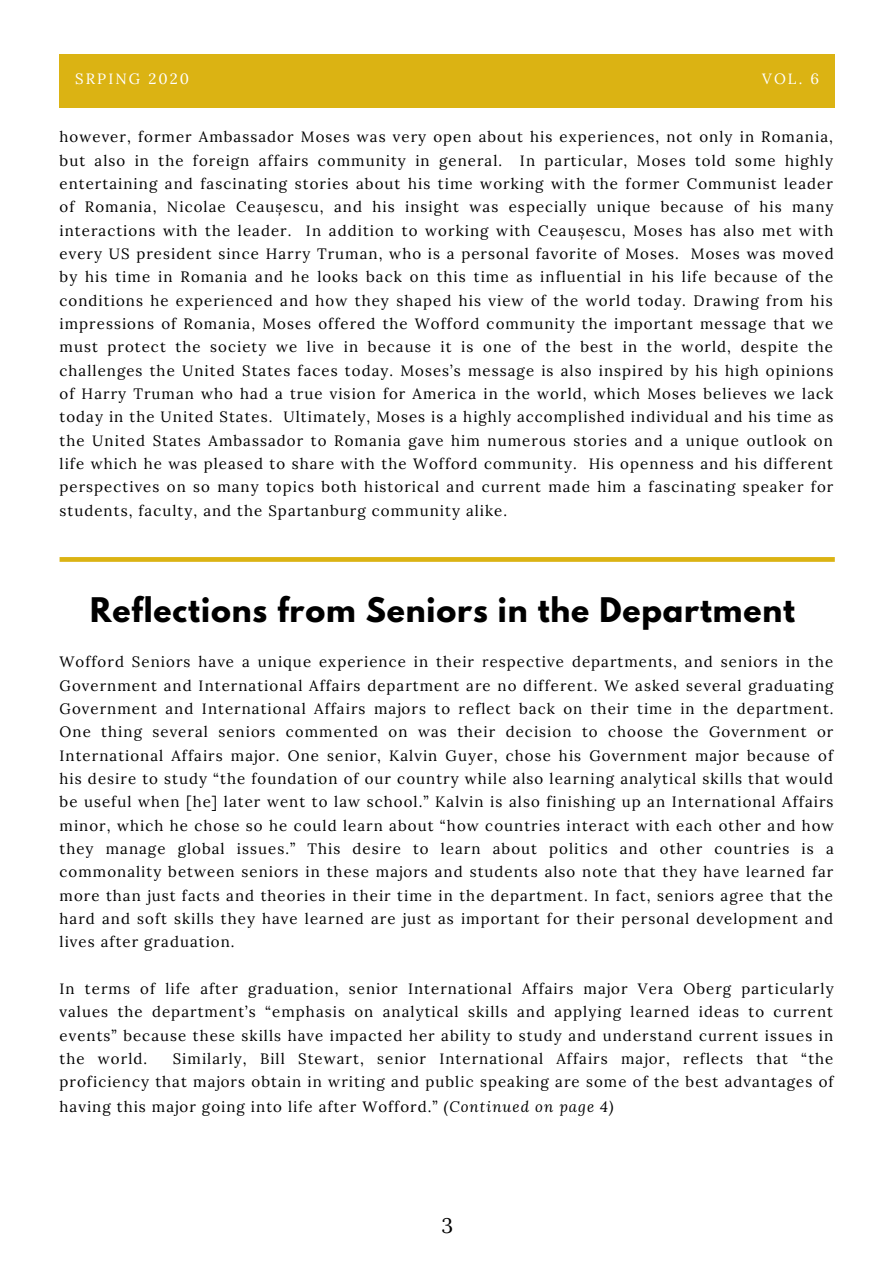
<style>
.page{position:relative;width:894px;height:1264px;background:#fff}
.page>*{position:absolute;margin:0;border:0;box-sizing:border-box;transform-origin:0 0}
.t1{font:700 30px "League Spartan";letter-spacing:.03em;color:#000}
.t2{font:21px "Lora";color:#000}
.t3{font:15px/23.2px "Lora";letter-spacing:.07em;color:#000;text-align:justify}
.t4{font:14.85px "Lora";letter-spacing:.14em;color:#fff}
.s1{font-style:italic}
</style>
<div class="page">
<div style="left:60px;top:54px;width:774px;height:53px;background:#dbb313"></div>
<svg style="left:60px;top:557px;width:774px;height:5px;background:#dcb61d"></svg>
<p class="t4" style="left:75px;top:69px;width:115px">SRPING 2020</p>
<p class="t4" style="left:762px;top:69px;width:58px">VOL. 6</p>
<p class="t3" style="left:59px;top:125px;width:775px">however, former Ambassador Moses was very open about his experiences, not only in Romania, but also in the foreign affairs community in general. In particular, Moses told some highly entertaining and fascinating stories about his time working with the former Communist leader of Romania, Nicolae Ceaușescu, and his insight was especially unique because of his many interactions with the leader. In addition to working with Ceaușescu, Moses has also met with every US president since Harry Truman, who is a personal favorite of Moses. Moses was moved by his time in Romania and he looks back on this time as influential in his life because of the conditions he experienced and how they shaped his view of the world today. Drawing from his impressions of Romania, Moses offered the Wofford community the important message that we must protect the society we live in because it is one of the best in the world, despite the challenges the United States faces today. Moses’s message is also inspired by his high opinions of Harry Truman who had a true vision for America in the world, which Moses believes we lack today in the United States. Ultimately, Moses is a highly accomplished individual and his time as the United States Ambassador to Romania gave him numerous stories and a unique outlook on life which he was pleased to share with the Wofford community. His openness and his different perspectives on so many topics both historical and current made him a fascinating speaker for students, faculty, and the Spartanburg community alike.</p>
<h1 class="t1" style="left:90px;top:595px;width:706px">Reflections from Seniors in the Department</h1>
<p class="t3" style="left:59px;top:650px;width:775px">Wofford Seniors have a unique experience in their respective departments, and seniors in the Government and International Affairs department are no different. We asked several graduating Government and International Affairs majors to reflect back on their time in the department.<br>One thing several seniors commented on was their decision to choose the Government or International Affairs major. One senior, Kalvin Guyer, chose his Government major because of his desire to study “the foundation of our country while also learning analytical skills that would be useful when [he] later went to law school.” Kalvin is also finishing up an International Affairs minor, which he chose so he could learn about “how countries interact with each other and how they manage global issues.” This desire to learn about politics and other countries is a commonality between seniors in these majors and students also note that they have learned far more than just facts and theories in their time in the department. In fact, seniors agree that the hard and soft skills they have learned are just as important for their personal development and lives after graduation.</p>
<p class="t3" style="left:59px;top:976px;width:775px">In terms of life after graduation, senior International Affairs major Vera Oberg particularly values the department’s “emphasis on analytical skills and applying learned ideas to current events” because these skills have impacted her ability to study and understand current issues in the world.</p>
<p class="t3" style="left:59px;top:1046px;width:775px;line-height:23.9px;text-indent:113px">Similarly, Bill Stewart, senior International Affairs major, reflects that “the proficiency that majors obtain in writing and public speaking are some of the best advantages of having this major going into life after Wofford.” <span class="s1">(Continued on page 4)</span></p>
<h2 class="t2" style="left:441px;top:1212px;width:13px">3</h2>
</div>
